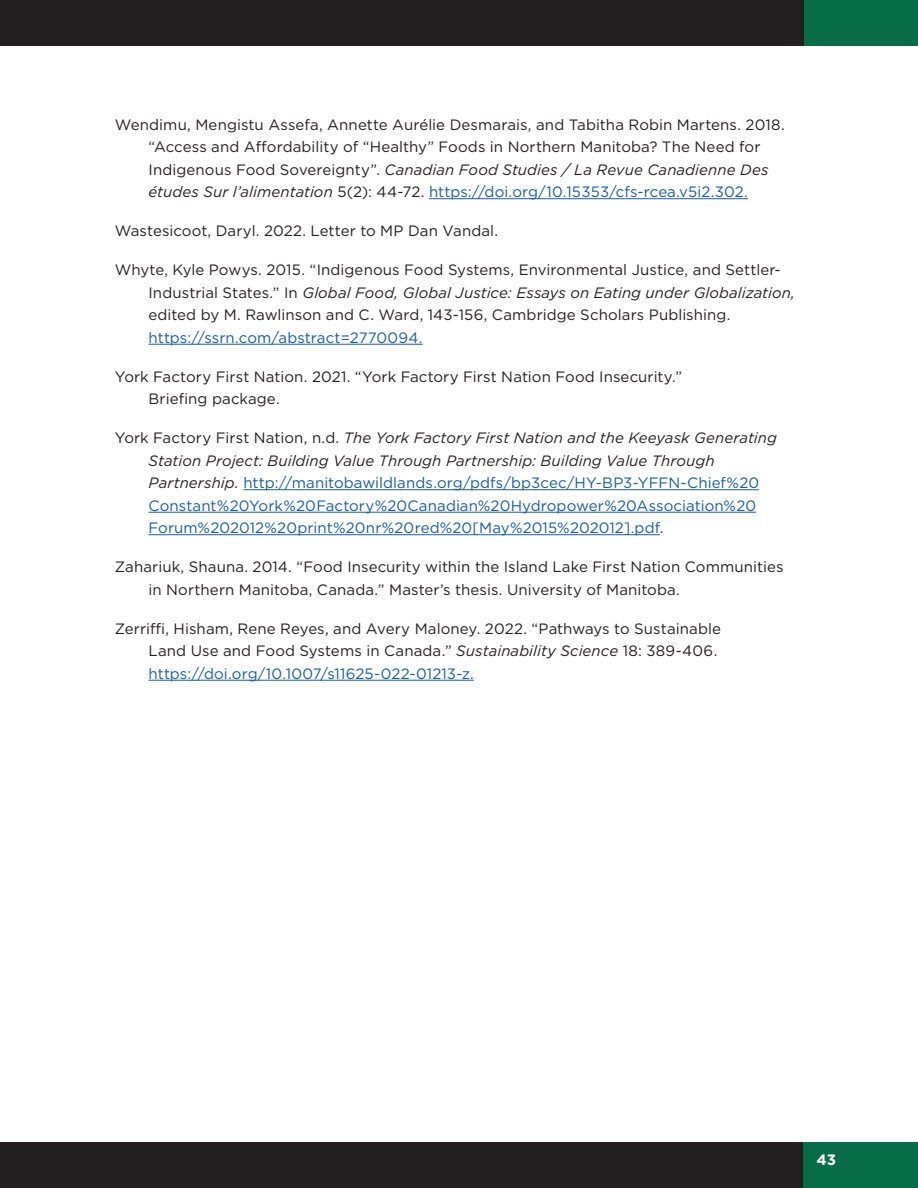
<style>
.page{position:relative;width:918px;height:1188px;background:#fff}
.page>*{position:absolute;margin:0;border:0;box-sizing:border-box;transform-origin:0 0}
.t1{font:15px/22.5px "Gotham";letter-spacing:.005em;color:#231f20}
.t2{font:15px/22.5px "Gotham";letter-spacing:.005em;color:#175d9e}
.t3{font:700 15px "Gotham";color:#fff}
.s1{font-style:italic}
.s2{color:#175d9e}
.s3{color:#231f20}
.s4{font-style:italic;color:#231f20}
</style>
<div class="page">
<div style="left:802px;top:1143px;width:116px;height:45px;background:#086c49"></div>
<div style="left:803px;top:0;width:115px;height:45px;background:#086c49"></div>
<div style="left:0;top:1143px;width:802px;height:45px;background:#231f20"></div>
<div style="left:0;top:0;width:803px;height:45px;background:#231f20"></div>
<hr style="left:429px;top:198px;width:319px;height:1px;background:#175d9e">
<hr style="left:148px;top:344px;width:275px;height:1px;background:#175d9e">
<hr style="left:243px;top:489px;width:516px;height:1px;background:#175d9e">
<hr style="left:148px;top:512px;width:608px;height:1px;background:#175d9e">
<hr style="left:148px;top:534px;width:512px;height:1px;background:#175d9e">
<hr style="left:148px;top:680px;width:326px;height:1px;background:#175d9e">
<p class="t1" style="left:148px;top:113px;width:638px;text-indent:-34px">Wendimu, Mengistu Assefa, Annette Aurélie Desmarais, and Tabitha Robin Martens. 2018. “Access and Affordability of “Healthy” Foods in Northern Manitoba? The Need for Indigenous Food Sovereignty”. <span class="s1">Canadian Food Studies / La Revue Canadienne Des études Sur l’alimentation</span> 5(2): 44-72. <span class="s2">https://doi.org/10.15353/cfs-rcea.v5i2.302.</span></p>
<p class="t1" style="left:115px;top:219px;width:385px">Wastesicoot, Daryl. 2022. Letter to MP Dan Vandal.</p>
<p class="t1" style="left:149px;top:258px;width:648px;text-indent:-34px">Whyte, Kyle Powys. 2015. “Indigenous Food Systems, Environmental Justice, and Settler-<br>Industrial States.” In <span class="s1">Global Food, Global Justice: Essays on Eating under Globalization, </span>edited by M. Rawlinson and C. Ward, 143-156, Cambridge Scholars Publishing.</p>
<p class="t2" style="left:149px;top:326px;width:276px">https://ssrn.com/abstract=2770094.</p>
<p class="t1" style="left:149px;top:365px;width:535px;text-indent:-34px">York Factory First Nation. 2021. “York Factory First Nation Food Insecurity.”<br>Briefing package.</p>
<p class="t2" style="left:149px;top:426px;width:630px;text-indent:-34px"><span class="s3">York Factory First Nation, n.d.</span> <span class="s4">The York Factory First Nation and the Keeyask Generating Station Project: Building Value Through Partnership: Building Value Through Partnership.</span> http://manitobawildlands.org/pdfs/bp3cec/HY-BP3-YFFN-Chief%20<br>Constant%20York%20Factory%20Canadian%20Hydropower%20Association%20<br>Forum%202012%20print%20nr%20red%20[May%2015%202012].pdf<span class="s3">.</span></p>
<p class="t1" style="left:148px;top:555px;width:637px;text-indent:-34px">Zahariuk, Shauna. 2014. “Food Insecurity within the Island Lake First Nation Communities in Northern Manitoba, Canada.” Master’s thesis. University of Manitoba.</p>
<p class="t1" style="left:148px;top:617px;width:574px;text-indent:-34px">Zerriffi, Hisham, Rene Reyes, and Avery Maloney. 2022. “Pathways to Sustainable<br>Land Use and Food Systems in Canada.” <span class="s1">Sustainability Science</span> 18: 389-406. <span class="s2">https://doi.org/10.1007/s11625-022-01213-z.</span></p>
<p class="t3" style="left:817px;top:1150px;width:21px">43</p>
</div>
